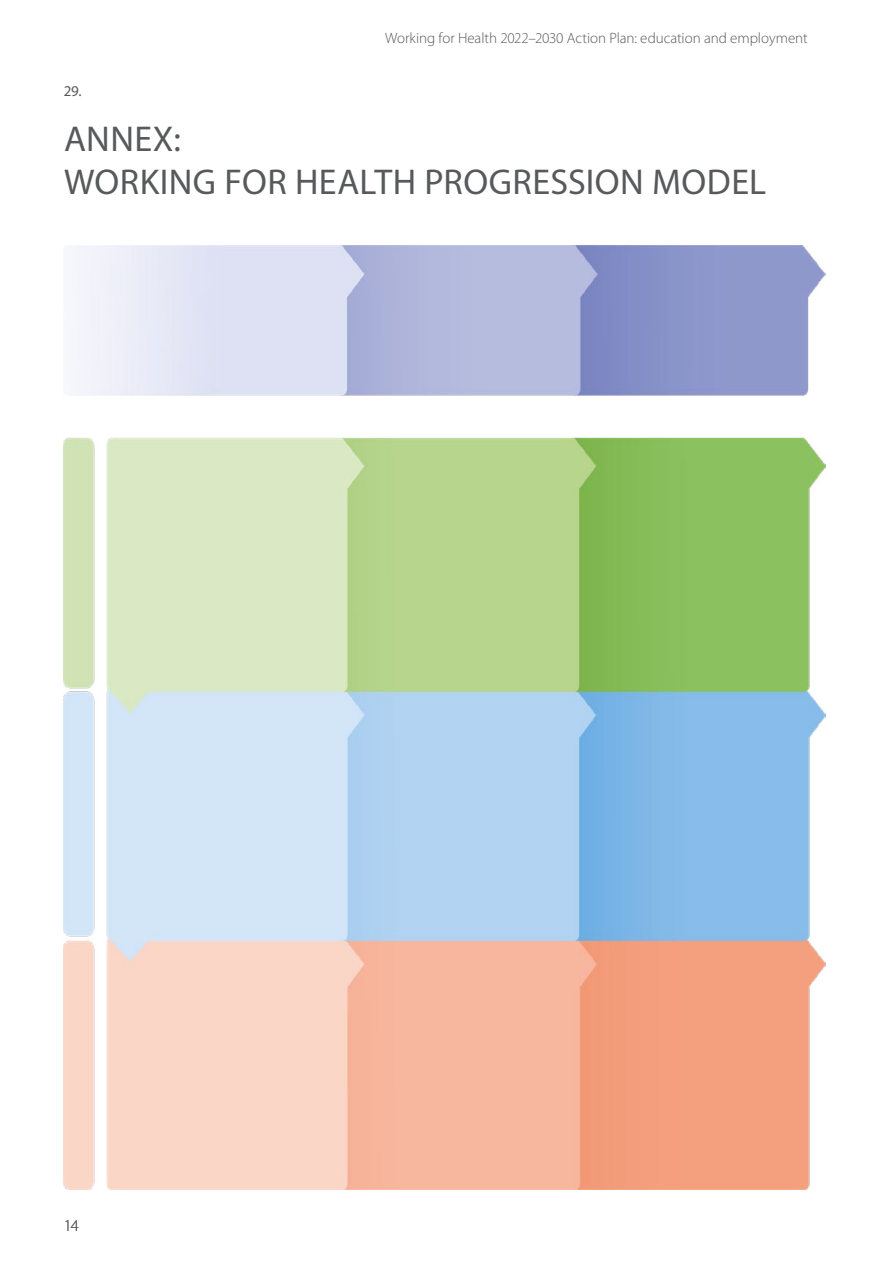
<style>
.page{position:relative;width:893px;height:1276px;background:#fff}
.page>*{position:absolute;margin:0;border:0;box-sizing:border-box;transform-origin:0 0}
.t1{font:36px/43.2px "Myriad Pro";letter-spacing:.01em;color:#58595b}
.t2{font:300 16.5px "Myriad Pro";color:#58595b}
.t3{font:300 15px "Myriad Pro";letter-spacing:-.005em;color:#58595b}
.t4{font:15px "Myriad Pro";color:#58595b}
</style>
<div class="page">
<img style="left:64px;top:246px;width:762px;height:943px">
<p class="t3" style="left:385px;top:30px;width:424px">Working for Health 2022–2030 Action Plan: education and employment</p>
<p class="t4" style="left:64px;top:82px;width:19px">29.</p>
<h1 class="t1" style="left:64px;top:117px;width:703px">ANNEX:<br>WORKING FOR HEALTH PROGRESSION MODEL</h1>
<p class="t2" style="left:64px;top:1217px;width:17px">14</p>
</div>
